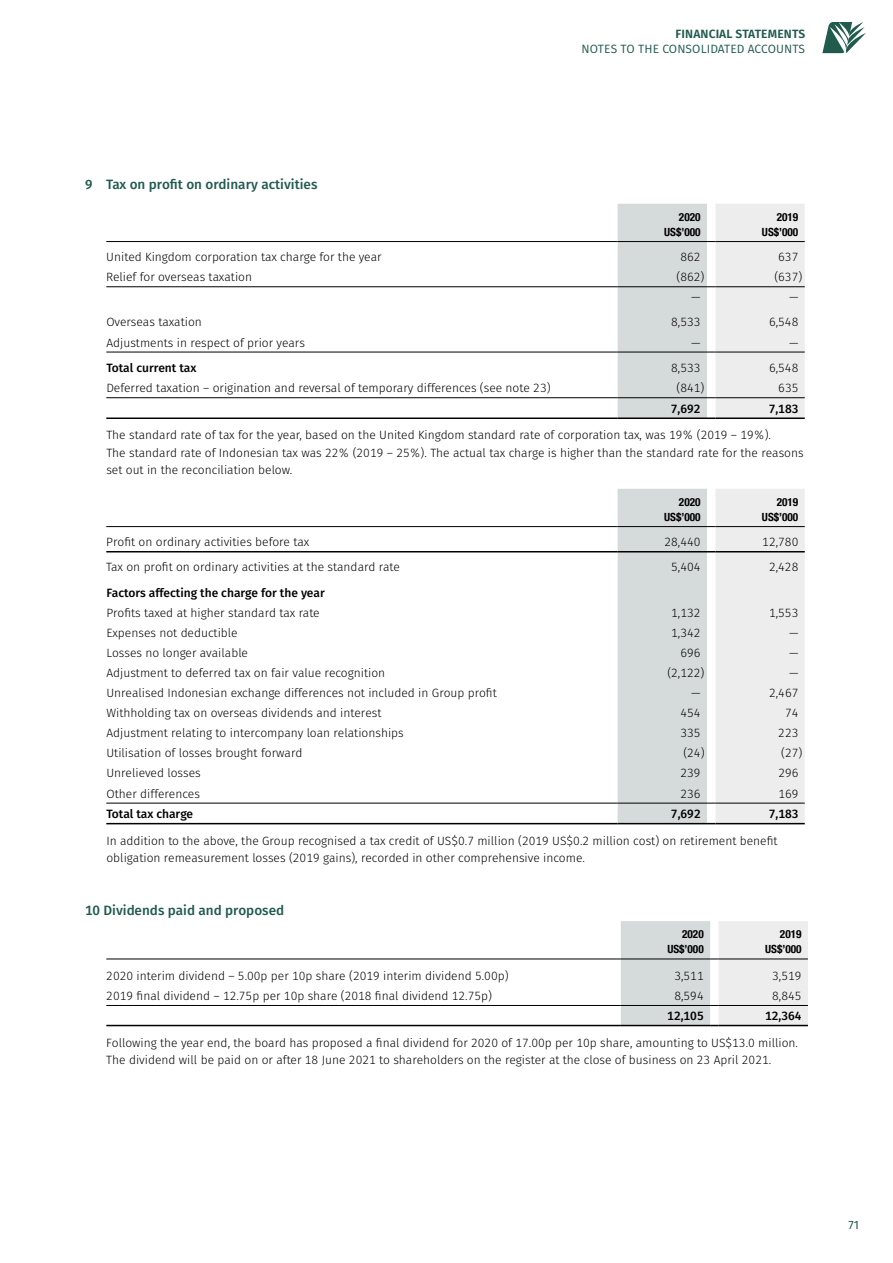
<style>
.page{position:relative;width:893px;height:1263px;background:#fff}
.page>*{position:absolute;margin:0;border:0;box-sizing:border-box;transform-origin:0 0}
.t1{font:500 13.5px "Fira Sans";color:#215b4e}
.t2{font:300 12px/17.2px "Fira Sans";color:#000}
.t3{font:500 12px "Fira Sans";color:#000}
.t4{font:12px "Fira Sans";letter-spacing:.01em;color:#215b4e}
.t5{font:600 12px "Fira Sans";letter-spacing:.01em;color:#215b4e}
.t6{font:12px "Fira Sans";color:#215b4e}
.t7{font:700 condensed 11.25px/15px "Helvetica Neue";color:#000;text-align:right}
</style>
<div class="page">
<svg style="left:822px;top:22px;width:44px;height:31px"></svg>
<hr style="left:106px;top:286px;width:512px;height:1px;background:#000">
<hr style="left:106px;top:241px;width:512px;height:1px;background:#000">
<hr style="left:106px;top:352px;width:512px;height:1px;background:#000">
<hr style="left:106px;top:397px;width:512px;height:1px;background:#000">
<hr style="left:106px;top:417px;width:512px;height:2px;background:#000">
<svg style="left:618px;top:204px;width:187px;height:215px;background:#dde0df"></svg>
<hr style="left:715px;top:417px;width:90px;height:2px;background:#000">
<hr style="left:106px;top:551px;width:512px;height:1px;background:#000">
<hr style="left:106px;top:526px;width:512px;height:1px;background:#000">
<hr style="left:106px;top:803px;width:512px;height:1px;background:#000">
<hr style="left:106px;top:823px;width:512px;height:1px;background:#000">
<svg style="left:618px;top:489px;width:187px;height:335px;background:#dfe2e1"></svg>
<hr style="left:715px;top:823px;width:90px;height:1px;background:#000">
<hr style="left:106px;top:958px;width:515px;height:1px;background:#000">
<hr style="left:106px;top:1025px;width:515px;height:1px;background:#000">
<hr style="left:106px;top:1005px;width:515px;height:1px;background:#000">
<svg style="left:621px;top:921px;width:187px;height:105px;background:#dbdede"></svg>
<hr style="left:719px;top:958px;width:89px;height:1px;background:#000">
<p class="t1" style="left:85px;top:175px;width:234px">9 Tax on profit on ordinary activities</p>
<p class="t5" style="left:676px;top:25px;width:131px">FINANCIAL STATEMENTS</p>
<p class="t4" style="left:581px;top:40px;width:225px">NOTES TO THE CONSOLIDATED ACCOUNTS</p>
<p class="t7" style="left:664px;top:208px;width:38px">2020<br>US$’000</p>
<p class="t7" style="left:762px;top:208px;width:38px">2019<br>US$’000</p>
<p class="t2" style="left:106px;top:248px;width:277px">United Kingdom corporation tax charge for the year</p>
<p class="t2" style="left:680px;top:248px;width:22px">862</p>
<p class="t2" style="left:778px;top:248px;width:22px">637</p>
<p class="t2" style="left:106px;top:268px;width:147px">Relief for overseas taxation</p>
<p class="t2" style="left:676px;top:268px;width:29px">(862)</p>
<p class="t2" style="left:774px;top:268px;width:29px">(637)</p>
<p class="t2" style="left:691px;top:288px;width:11px">—</p>
<p class="t2" style="left:789px;top:288px;width:11px">—</p>
<p class="t2" style="left:106px;top:314px;width:97px">Overseas taxation</p>
<p class="t2" style="left:671px;top:314px;width:31px">8,533</p>
<p class="t2" style="left:769px;top:314px;width:31px">6,548</p>
<p class="t2" style="left:106px;top:334px;width:200px">Adjustments in respect of prior years</p>
<p class="t2" style="left:691px;top:334px;width:11px">—</p>
<p class="t2" style="left:789px;top:334px;width:11px">—</p>
<p class="t3" style="left:106px;top:359px;width:92px">Total current tax</p>
<p class="t2" style="left:671px;top:359px;width:31px">8,533</p>
<p class="t2" style="left:769px;top:359px;width:31px">6,548</p>
<p class="t2" style="left:106px;top:379px;width:446px">Deferred taxation – origination and reversal of temporary differences (see note 23)</p>
<p class="t2" style="left:677px;top:379px;width:29px">(841)</p>
<p class="t2" style="left:778px;top:379px;width:22px">635</p>
<p class="t3" style="left:671px;top:400px;width:31px">7,692</p>
<p class="t3" style="left:769px;top:400px;width:31px">7,183</p>
<p class="t2" style="left:106px;top:426px;width:699px">The standard rate of tax for the year, based on the United Kingdom standard rate of corporation tax, was 19% (2019 – 19%).<br>The standard rate of Indonesian tax was 22% (2019 – 25%). The actual tax charge is higher than the standard rate for the reasons set out in the reconciliation below.</p>
<p class="t7" style="left:664px;top:493px;width:38px">2020<br>US$’000</p>
<p class="t7" style="left:762px;top:493px;width:38px">2019<br>US$’000</p>
<p class="t2" style="left:106px;top:533px;width:205px">Profit on ordinary activities before tax</p>
<p class="t2" style="left:664px;top:533px;width:38px">28,440</p>
<p class="t2" style="left:762px;top:533px;width:38px">12,780</p>
<p class="t2" style="left:106px;top:558px;width:295px">Tax on profit on ordinary activities at the standard rate</p>
<p class="t2" style="left:671px;top:558px;width:31px">5,404</p>
<p class="t2" style="left:769px;top:558px;width:31px">2,428</p>
<p class="t3" style="left:106px;top:584px;width:220px">Factors affecting the charge for the year</p>
<p class="t2" style="left:106px;top:604px;width:215px">Profits taxed at higher standard tax rate</p>
<p class="t2" style="left:671px;top:604px;width:31px">1,132</p>
<p class="t2" style="left:769px;top:604px;width:31px">1,553</p>
<p class="t2" style="left:106px;top:624px;width:133px">Expenses not deductible</p>
<p class="t2" style="left:671px;top:624px;width:31px">1,342</p>
<p class="t2" style="left:789px;top:624px;width:11px">—</p>
<p class="t2" style="left:106px;top:644px;width:143px">Losses no longer available</p>
<p class="t2" style="left:680px;top:644px;width:22px">696</p>
<p class="t2" style="left:789px;top:644px;width:11px">—</p>
<p class="t2" style="left:106px;top:664px;width:280px">Adjustment to deferred tax on fair value recognition</p>
<p class="t2" style="left:667px;top:664px;width:39px">(2,122)</p>
<p class="t2" style="left:789px;top:664px;width:11px">—</p>
<p class="t2" style="left:106px;top:684px;width:392px">Unrealised Indonesian exchange differences not included in Group profit</p>
<p class="t2" style="left:691px;top:684px;width:11px">—</p>
<p class="t2" style="left:769px;top:684px;width:31px">2,467</p>
<p class="t2" style="left:106px;top:704px;width:277px">Withholding tax on overseas dividends and interest</p>
<p class="t2" style="left:680px;top:704px;width:22px">454</p>
<p class="t2" style="left:785px;top:704px;width:15px">74</p>
<p class="t2" style="left:106px;top:724px;width:299px">Adjustment relating to intercompany loan relationships</p>
<p class="t2" style="left:680px;top:724px;width:22px">335</p>
<p class="t2" style="left:778px;top:724px;width:22px">223</p>
<p class="t2" style="left:106px;top:744px;width:198px">Utilisation of losses brought forward</p>
<p class="t2" style="left:683px;top:744px;width:23px">(24)</p>
<p class="t2" style="left:781px;top:744px;width:23px">(27)</p>
<p class="t2" style="left:106px;top:764px;width:96px">Unrelieved losses</p>
<p class="t2" style="left:680px;top:764px;width:22px">239</p>
<p class="t2" style="left:778px;top:764px;width:22px">296</p>
<p class="t2" style="left:106px;top:785px;width:95px">Other differences</p>
<p class="t2" style="left:680px;top:785px;width:22px">236</p>
<p class="t2" style="left:778px;top:785px;width:22px">169</p>
<p class="t3" style="left:106px;top:805px;width:88px">Total tax charge</p>
<p class="t3" style="left:671px;top:805px;width:31px">7,692</p>
<p class="t3" style="left:769px;top:805px;width:31px">7,183</p>
<p class="t2" style="left:106px;top:832px;width:673px">In addition to the above, the Group recognised a tax credit of US$0.7 million (2019 US$0.2 million cost) on retirement benefit obligation remeasurement losses (2019 gains), recorded in other comprehensive income.</p>
<p class="t1" style="left:85px;top:901px;width:201px">10 Dividends paid and proposed</p>
<p class="t7" style="left:667px;top:926px;width:38px">2020<br>US$’000</p>
<p class="t7" style="left:765px;top:926px;width:38px">2019<br>US$’000</p>
<p class="t2" style="left:106px;top:967px;width:404px">2020 interim dividend – 5.00p per 10p share (2019 interim dividend 5.00p)</p>
<p class="t2" style="left:674px;top:967px;width:31px">3,511</p>
<p class="t2" style="left:772px;top:967px;width:31px">3,519</p>
<p class="t2" style="left:106px;top:987px;width:387px">2019 final dividend – 12.75p per 10p share (2018 final dividend 12.75p)</p>
<p class="t2" style="left:674px;top:987px;width:31px">8,594</p>
<p class="t2" style="left:772px;top:987px;width:31px">8,845</p>
<p class="t3" style="left:667px;top:1007px;width:38px">12,105</p>
<p class="t3" style="left:765px;top:1007px;width:38px">12,364</p>
<p class="t2" style="left:106px;top:1034px;width:693px">Following the year end, the board has proposed a final dividend for 2020 of 17.00p per 10p share, amounting to US$13.0 million.<br>The dividend will be paid on or after 18 June 2021 to shareholders on the register at the close of business on 23 April 2021.</p>
<p class="t6" style="left:848px;top:1217px;width:12px">71</p>
</div>
